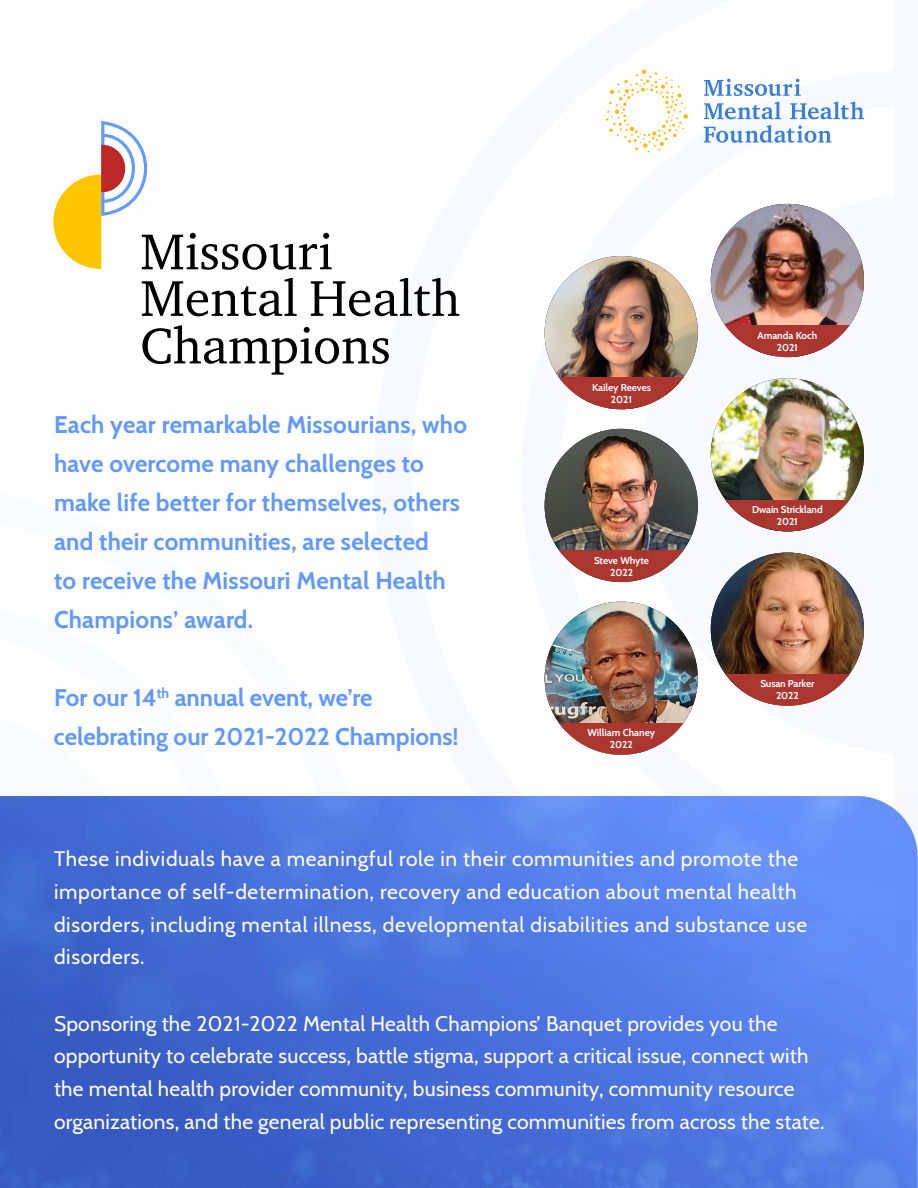
<style>
.page{position:relative;width:918px;height:1188px;background:#fff}
.page>*{position:absolute;margin:0;border:0;box-sizing:border-box;transform-origin:0 0}
.t1{font:700 24px/39px "Cabin";letter-spacing:.01em;color:#6198fd}
.t2{font:21px/33px "Cabin";letter-spacing:.01em;color:#fff}
.t3{font:21px/33px "Cabin";letter-spacing:.03em;color:#fff}
.t4{font:700 9.9px/12px "Cabin";letter-spacing:-.005em;color:#fff;text-align:center}
</style>
<div class="page">
<img style="left:0;top:796px;width:918px;height:392px">
<svg style="left:142px;top:278px;width:155px;height:38px"></svg>
<svg style="left:311px;top:278px;width:148px;height:38px"></svg>
<svg style="left:142px;top:325px;width:247px;height:50px"></svg>
<svg style="left:53px;top:121px;width:279px;height:149px"></svg>
<svg style="left:606px;top:70px;width:82px;height:82px"></svg>
<svg style="left:704px;top:79px;width:97px;height:17px"></svg>
<svg style="left:704px;top:102px;width:77px;height:17px"></svg>
<svg style="left:790px;top:102px;width:74px;height:17px"></svg>
<svg style="left:704px;top:125px;width:127px;height:18px"></svg>
<img style="left:545px;top:429px;width:153px;height:122px">
<svg style="left:559px;top:551px;width:124px;height:31px;fill:#ab3630"></svg>
<img style="left:545px;top:602px;width:153px;height:153px;border-radius:77px">
<svg style="left:559px;top:723px;width:125px;height:32px;fill:#ab3630"></svg>
<img style="left:545px;top:256px;width:153px;height:153px;border-radius:77px">
<svg style="left:559px;top:378px;width:124px;height:31px;fill:#ab3630"></svg>
<img style="left:711px;top:204px;width:153px;height:153px;border-radius:77px">
<svg style="left:725px;top:326px;width:124px;height:31px;fill:#ab3630"></svg>
<img style="left:711px;top:378px;width:153px;height:153px;border-radius:77px">
<svg style="left:726px;top:500px;width:124px;height:31px;fill:#ab3630"></svg>
<img style="left:711px;top:552px;width:153px;height:154px;border-radius:77px">
<svg style="left:725px;top:674px;width:125px;height:32px;fill:#ab3630"></svg>
<p class="t1" style="left:54px;top:404px;width:415px">Each year remarkable Missourians, who have overcome many challenges to make life better for themselves, others and their communities, are selected<br>to receive the Missouri Mental Health Champions’ award.</p>
<p class="t1" style="left:54px;top:677px;width:406px">For our 14<sup>th</sup> annual event, we’re celebrating our 2021-2022 Champions!</p>
<p class="t4" style="left:592px;top:381px;width:61px">Kailey Reeves<br>2021</p>
<p class="t4" style="left:594px;top:554px;width:57px">Steve Whyte<br>2022</p>
<p class="t4" style="left:587px;top:726px;width:69px">William Chaney<br>2022</p>
<p class="t4" style="left:758px;top:329px;width:61px">Amanda Koch<br>2021</p>
<p class="t4" style="left:752px;top:503px;width:72px">Dwain Strickland<br>2021</p>
<p class="t4" style="left:760px;top:677px;width:56px">Susan Parker<br>2022</p>
<p class="t3" style="left:54px;top:840px;width:755px">These individuals have a meaningful role in their communities and promote the importance of self-determination, recovery and education about mental health disorders, including mental illness, developmental disabilities and substance use disorders.</p>
<p class="t2" style="left:54px;top:1005px;width:772px">Sponsoring the 2021-2022 Mental Health Champions’ Banquet provides you the opportunity to celebrate success, battle stigma, support a critical issue, connect with the mental health provider community, business community, community resource organizations, and the general public representing communities from across the state.</p>
</div>
